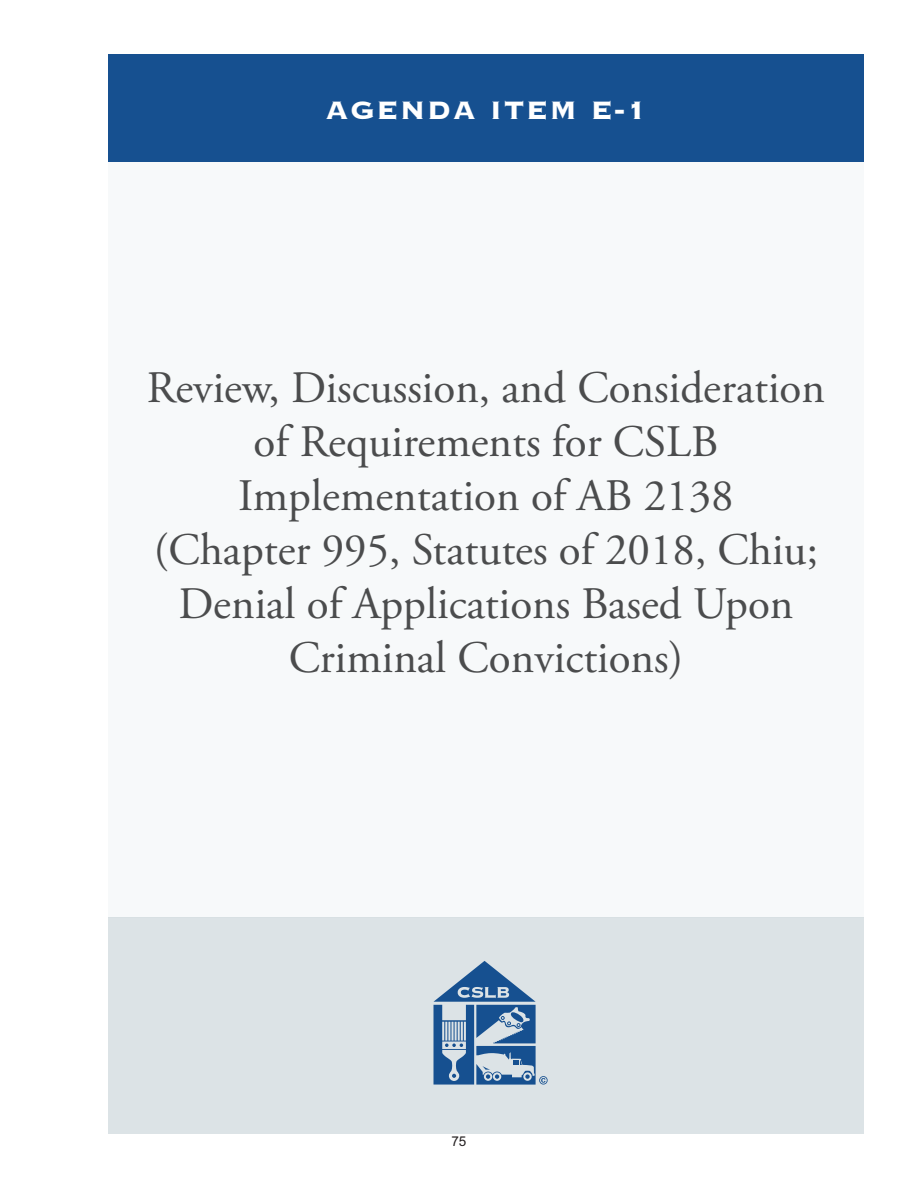
<style>
.page{position:relative;width:918px;height:1188px;background:#fff}
.page>*{position:absolute;margin:0;border:0;box-sizing:border-box;transform-origin:0 0}
.t1{font:45px/54px "Adobe Garamond Pro";color:#4b4c4d;text-align:center}
.t2{font:700 33px "Copperplate";letter-spacing:.05em;color:#fff}
.t3{font:13.5px "Arial";color:#231f20}
</style>
<div class="page">
<div style="left:108px;top:162px;width:756px;height:756px;background:#f7f9fa"></div>
<div style="left:108px;top:54px;width:756px;height:108px;background:#165090"></div>
<div style="left:108px;top:918px;width:756px;height:216px;background:#dce3e6"></div>
<svg style="left:434px;top:961px;width:114px;height:124px;background:#7e9dbd"></svg>
<h2 class="t2" style="left:325px;top:88px;width:323px">AGENDA ITEM E-1</h2>
<h3 class="t1" style="left:147px;top:365px;width:680px">Review, Discussion, and Consideration of Requirements for CSLB<br>Implementation of AB 2138<br>(Chapter 995, Statutes of 2018, Chiu;<br>Denial of Applications Based Upon<br>Criminal Convictions)</h3>
<p class="t3" style="left:451px;top:1133px;width:17px">75</p>
</div>
